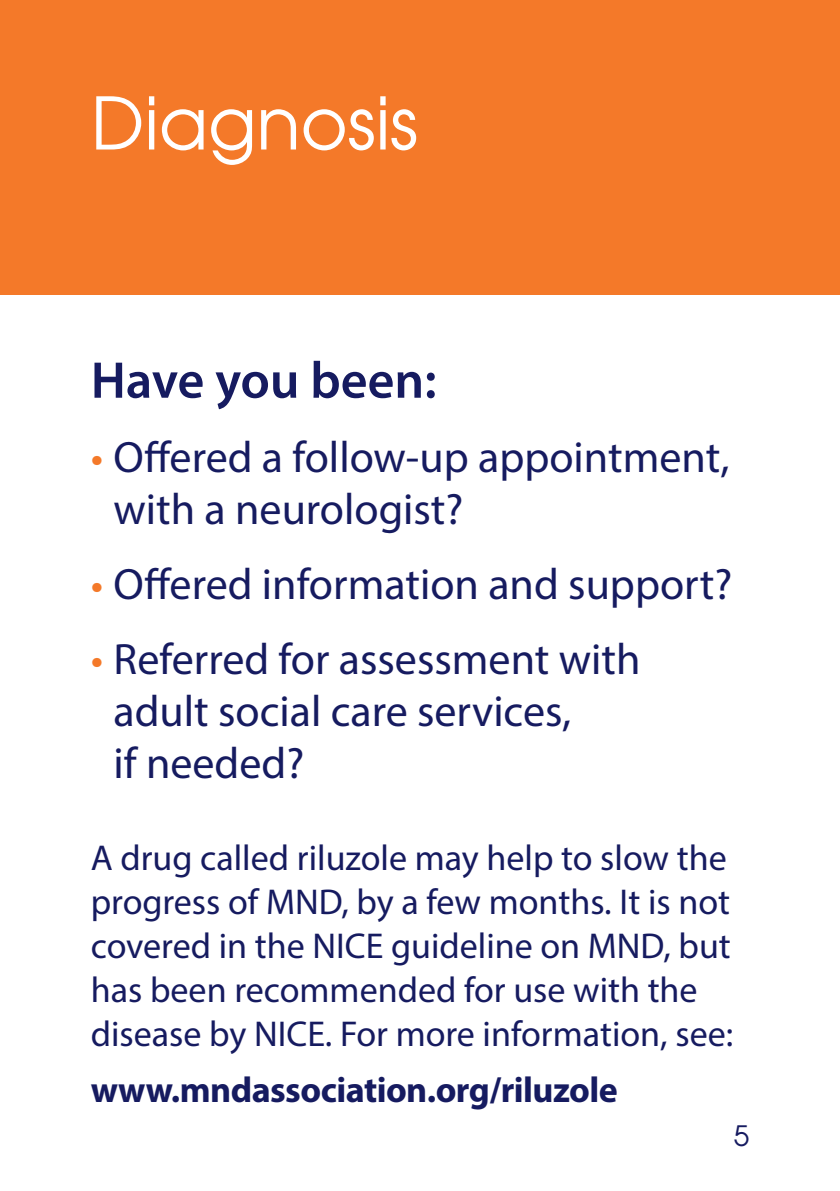
<style>
.page{position:relative;width:840px;height:1191px;background:#fff}
.page>*{position:absolute;margin:0;border:0;box-sizing:border-box;transform-origin:0 0}
.t1{font:72px "Avant Garde";color:#fff}
.t2{font:600 52px "Myriad Pro";color:#161b60}
.t3{font:44px/52px "Myriad Pro";color:#161b60}
.t4{font:36px/44px "Myriad Pro";color:#161b60}
.t5{font:700 36px "Myriad Pro";letter-spacing:-.015em;color:#161b60}
.t6{font:28px "Avant Garde";color:#161b60}
.s1{color:#f47929}
</style>
<div class="page">
<div style="left:0;top:0;width:839px;height:295px;background:#f47929"></div>
<h1 class="t1" style="left:91px;top:95px;width:328px">Diagnosis</h1>
<h2 class="t2" style="left:91px;top:361px;width:347px">Have you been:</h2>
<p class="t3" style="left:113px;top:435px;width:617px;text-indent:-23px"><span class="s1">•</span> Ofered a follow-up appointment, with a neurologist?</p>
<p class="t3" style="left:91px;top:562px;width:642px"><span class="s1">•</span> Ofered information and support?</p>
<p class="t3" style="left:113px;top:637px;width:528px;text-indent:-23px"><span class="s1">•</span> Referred for assessment with adult social care services,<br>if needed?</p>
<p class="t4" style="left:91px;top:839px;width:643px">A drug called riluzole may help to slow the progress of MND, by a few months. It is not covered in the NICE guideline on MND, but has been recommended for use with the disease by NICE. For more information, see:</p>
<p class="t5" style="left:91px;top:1075px;width:528px">www.mndassociation.org/riluzole</p>
<p class="t6" style="left:733px;top:1124px;width:17px">5</p>
</div>
